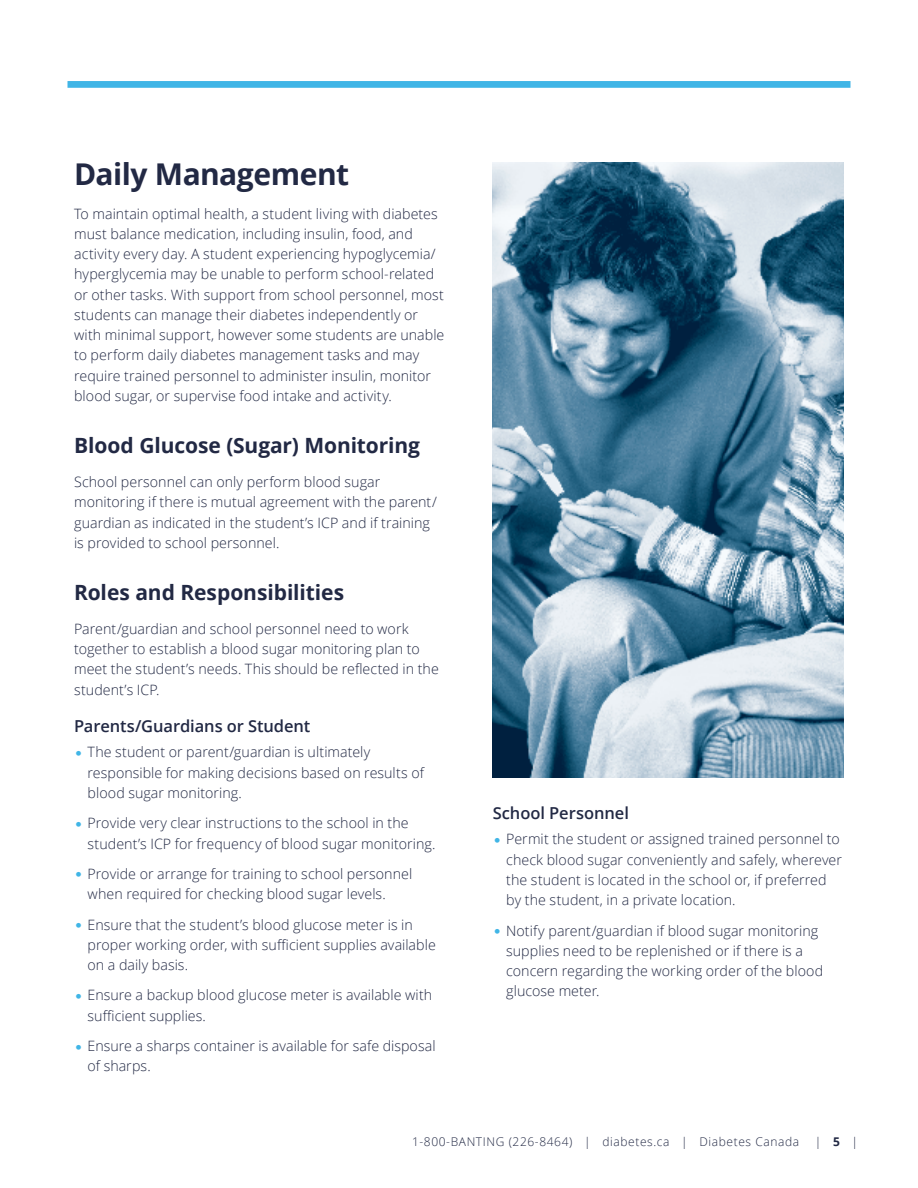
<style>
.page{position:relative;width:918px;height:1188px;background:#fff}
.page>*{position:absolute;margin:0;border:0;box-sizing:border-box;transform-origin:0 0}
.t1{font:700 30px "Open Sans";letter-spacing:-.02em;color:#222944}
.t2{font:700 21px "Open Sans";letter-spacing:-.005em;color:#222944}
.t3{font:600 16.5px "Open Sans";letter-spacing:-.005em;color:#222944}
.t4{font:300 14.25px/20.2px "Open Sans";letter-spacing:.005em;color:#222944}
.t5{font:300 12px "Open Sans";letter-spacing:.05em;color:#222944}
.s1{font-family:"Berkeley Std";font-weight:400;font-size:18px;color:#40b5e6}
.s2{font-weight:700}
</style>
<div class="page">
<img style="left:493px;top:162px;width:351px;height:616px">
<div style="left:68px;top:81px;width:782px;height:7px;background:#40b5e6"></div>
<h1 class="t1" style="left:74px;top:153px;width:277px">Daily Management</h1>
<p class="t4" style="left:74px;top:203px;width:372px">To maintain optimal health, a student living with diabetes must balance medication, including insulin, food, and activity every day. A student experiencing hypoglycemia/ hyperglycemia may be unable to perform school-related or other tasks. With support from school personnel, most students can manage their diabetes independently or with minimal support, however some students are unable to perform daily diabetes management tasks and may require trained personnel to administer insulin, monitor blood sugar, or supervise food intake and activity.</p>
<h2 class="t2" style="left:74px;top:431px;width:348px">Blood Glucose (Sugar) Monitoring</h2>
<p class="t4" style="left:74px;top:471px;width:364px">School personnel can only perform blood sugar monitoring if there is mutual agreement with the parent/ guardian as indicated in the student’s ICP and if training is provided to school personnel.</p>
<h2 class="t2" style="left:74px;top:578px;width:272px">Roles and Responsibilities</h2>
<p class="t4" style="left:74px;top:618px;width:366px">Parent/guardian and school personnel need to work together to establish a blood sugar monitoring plan to meet the student’s needs. This should be reflected in the student’s ICP.</p>
<p class="t3" style="left:74px;top:715px;width:238px">Parents/Guardians or Student</p>
<p class="t4" style="left:88px;top:742px;width:338px;text-indent:-14px"><span class="s1">•</span> The student or parent/guardian is ultimately responsible for making decisions based on results of blood sugar monitoring.</p>
<p class="t4" style="left:88px;top:813px;width:349px;text-indent:-14px"><span class="s1">•</span> Provide very clear instructions to the school in the student’s ICP for frequency of blood sugar monitoring.</p>
<p class="t4" style="left:88px;top:863px;width:326px;text-indent:-14px"><span class="s1">•</span> Provide or arrange for training to school personnel when required for checking blood sugar levels.</p>
<p class="t4" style="left:88px;top:914px;width:350px;text-indent:-14px"><span class="s1">•</span> Ensure that the student’s blood glucose meter is in proper working order, with sufficient supplies available on a daily basis.</p>
<p class="t4" style="left:88px;top:985px;width:346px;text-indent:-14px"><span class="s1">•</span> Ensure a backup blood glucose meter is available with sufficient supplies.</p>
<p class="t4" style="left:88px;top:1035px;width:350px;text-indent:-14px"><span class="s1">•</span> Ensure a sharps container is available for safe disposal of sharps.</p>
<p class="t3" style="left:493px;top:802px;width:138px">School Personnel</p>
<p class="t4" style="left:506px;top:829px;width:337px;text-indent:-14px"><span class="s1">•</span> Permit the student or assigned trained personnel to check blood sugar conveniently and safely, wherever the student is located in the school or, if preferred by the student, in a private location.</p>
<p class="t4" style="left:506px;top:920px;width:318px;text-indent:-14px"><span class="s1">•</span> Notify parent/guardian if blood sugar monitoring supplies need to be replenished or if there is a concern regarding the working order of the blood glucose meter.</p>
<p class="t5" style="left:412px;top:1134px;width:389px">1-800-BANTING (226-8464) | diabetes.ca | Diabetes Canada</p>
<p class="t5" style="left:815px;top:1134px;width:45px">| <span class="s2">5</span> |</p>
</div>
